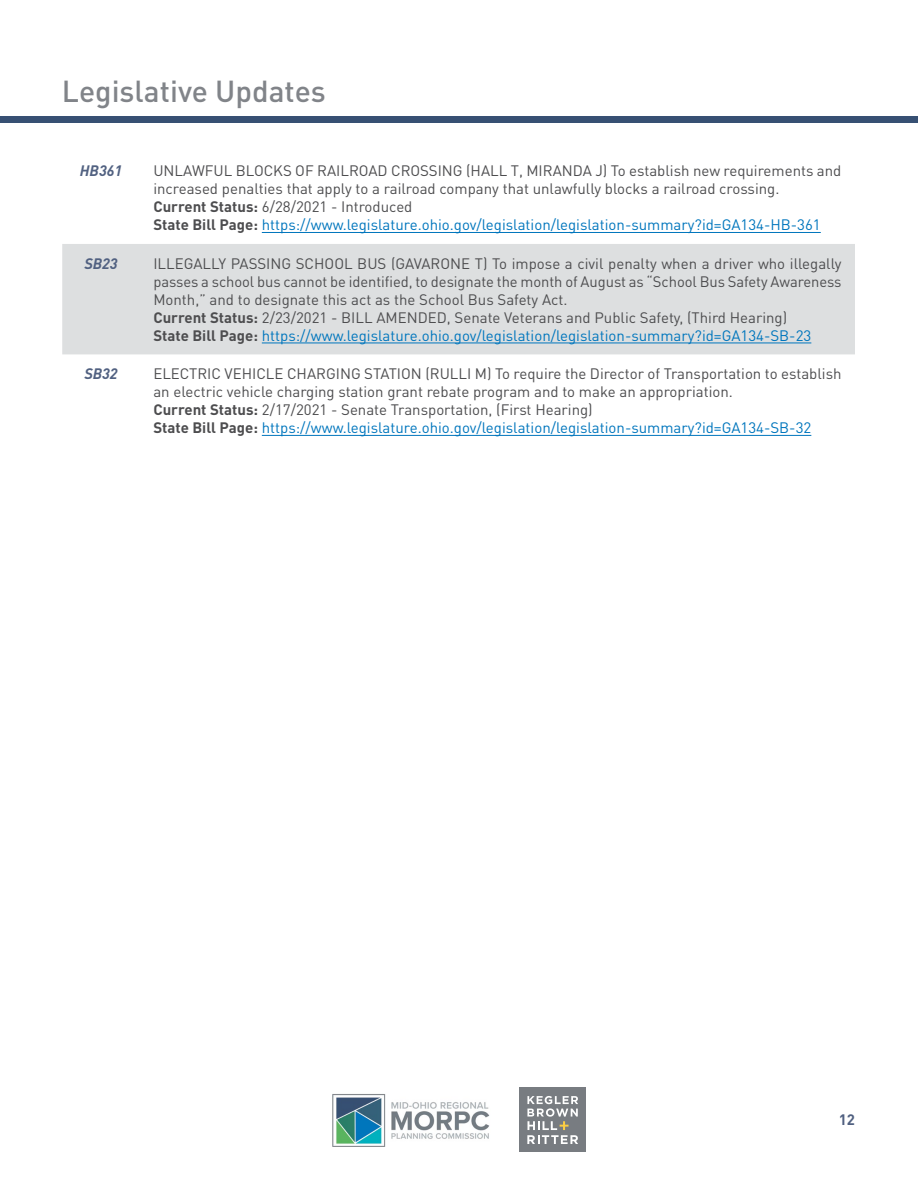
<style>
.page{position:relative;width:918px;height:1188px;background:#fff}
.page>*{position:absolute;margin:0;border:0;box-sizing:border-box;transform-origin:0 0}
.t1{font:500 30px "DIN Pro";color:#818489}
.t2{font:15px/18px "DIN Pro";color:#4d4d4f}
.t3{font:italic 700 15px "DIN Pro";color:#516181}
.t4{font:700 15px "DIN Pro";color:#516181}
.s1{font-weight:700}
.s2{color:#0076bd}
</style>
<div class="page">
<div style="left:520px;top:1088px;width:66px;height:64px;background:#787c81"></div>
<svg style="left:527px;top:1096px;width:51px;height:48px"></svg>
<img style="left:332px;top:1094px;width:158px;height:53px">
<svg style="left:62px;top:232px;width:793px;height:204px"></svg>
<div style="left:62px;top:244px;width:793px;height:110px;background:#dddfe0"></div>
<hr style="left:262px;top:232px;width:559px;height:1px;background:#0076bd">
<hr style="left:262px;top:343px;width:549px;height:1px;background:#0076bd">
<hr style="left:262px;top:435px;width:549px;height:1px;background:#0076bd">
<div style="left:0;top:116px;width:918px;height:7px;background:#375073"></div>
<h1 class="t1" style="left:62px;top:71px;width:265px">Legislative Updates</h1>
<p class="t3" style="left:80px;top:159px;width:44px">HB361</p>
<p class="t2" style="left:153px;top:161px;width:690px">UNLAWFUL BLOCKS OF RAILROAD CROSSING (HALL T, MIRANDA J) To establish new requirements and increased penalties that apply to a railroad company that unlawfully blocks a railroad crossing.<br><span class="s1">Current Status:</span> 6/28/2021 - Introduced<br><span class="s1">State Bill Page:</span> <span class="s2">https://www.legislature.ohio.gov/legislation/legislation-summary?id=GA134-HB-361</span></p>
<p class="t3" style="left:84px;top:251px;width:35px">SB23</p>
<p class="t2" style="left:153px;top:254px;width:690px">ILLEGALLY PASSING SCHOOL BUS (GAVARONE T) To impose a civil penalty when a driver who illegally passes a school bus cannot be identified, to designate the month of August as “School Bus Safety Awareness Month,” and to designate this act as the School Bus Safety Act.<br><span class="s1">Current Status:</span> 2/23/2021 - BILL AMENDED, Senate Veterans and Public Safety, (Third Hearing)<br><span class="s1">State Bill Page:</span> <span class="s2">https://www.legislature.ohio.gov/legislation/legislation-summary?id=GA134-SB-23</span></p>
<p class="t3" style="left:84px;top:362px;width:35px">SB32</p>
<p class="t2" style="left:153px;top:364px;width:690px">ELECTRIC VEHICLE CHARGING STATION (RULLI M) To require the Director of Transportation to establish an electric vehicle charging station grant rebate program and to make an appropriation.<br><span class="s1">Current Status:</span> 2/17/2021 - Senate Transportation, (First Hearing)<br><span class="s1">State Bill Page:</span> <span class="s2">https://www.legislature.ohio.gov/legislation/legislation-summary?id=GA134-SB-32</span></p>
<p class="t4" style="left:839px;top:1110px;width:18px">12</p>
</div>
